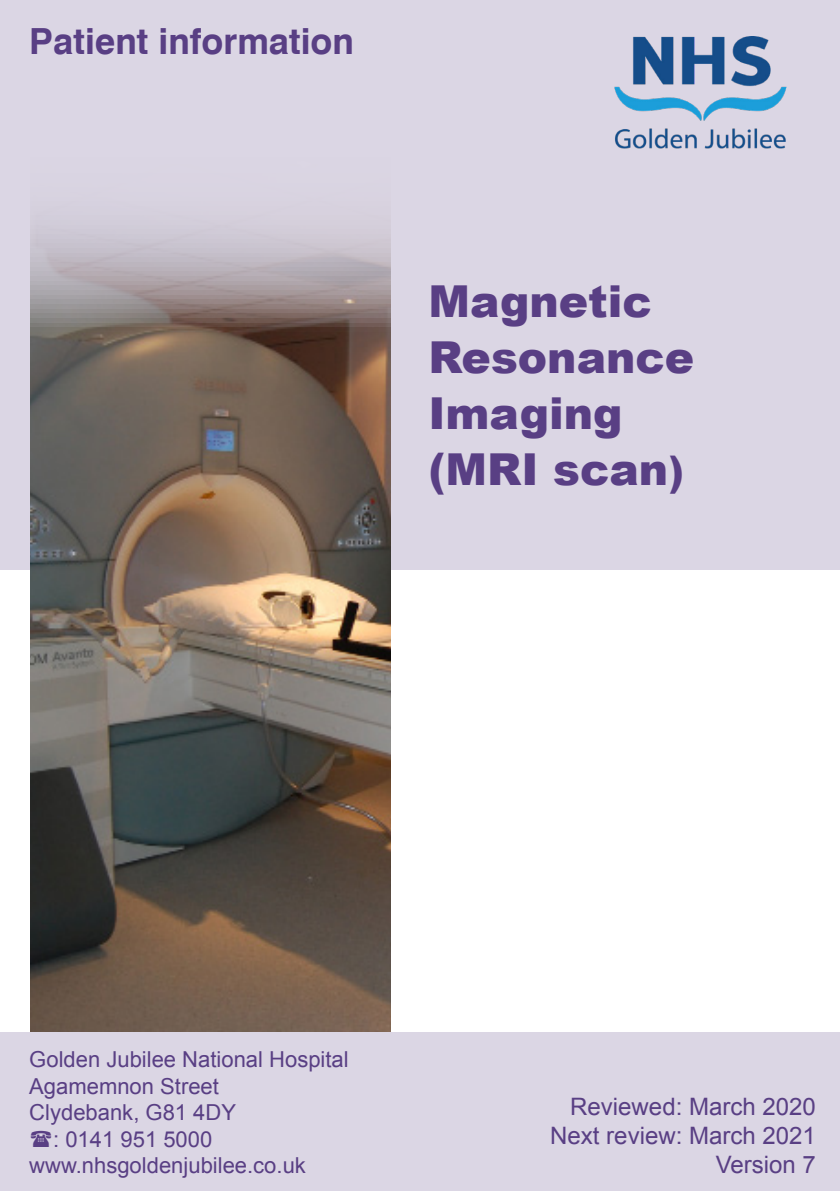
<style>
.page{position:relative;width:840px;height:1191px;background:#fff}
.page>*{position:absolute;margin:0;border:0;box-sizing:border-box;transform-origin:0 0}
.t1{font:900 44px/56px "Arial";color:#593f84}
.t2{font:700 36px "Swiss 721 BT";color:#593f84}
.t3{font:24px/28.8px "Arial";color:#593f84;text-align:right}
.t4{font:22px "Arial";color:#593f84}
.s1{font-size:40px}
</style>
<div class="page">
<div style="left:0;top:0;width:839px;height:569px;background:#dbd6e4"></div>
<img style="left:614px;top:36px;width:171px;height:113px">
<img style="left:30px;top:215px;width:360px;height:817px">
<div style="left:0;top:1032px;width:839px;height:159px;background:#dbd6e4"></div>
<h2 class="t2" style="left:29px;top:19px;width:326px">Patient information</h2>
<h1 class="t1" style="left:428px;top:272px;width:267px">Magnetic<br>Resonance<br>Imaging (MRI scan<span class="s1">)</span></h1>
<p class="t4" style="left:29px;top:1045px;width:321px">Golden Jubilee National Hospital</p>
<p class="t4" style="left:29px;top:1071px;width:191px">Agamemnon Street</p>
<p class="t4" style="left:29px;top:1098px;width:208px">Clydebank, G81 4DY</p>
<p class="t4" style="left:53px;top:1124px;width:161px">: 0141 951 5000</p>
<p class="t4" style="left:29px;top:1150px;width:278px">www.nhsgoldenjubilee.co.uk</p>
<p class="t3" style="left:550px;top:1092px;width:267px">Reviewed: March 2020<br>Next review: March 2021<br>Version 7</p>
</div>
